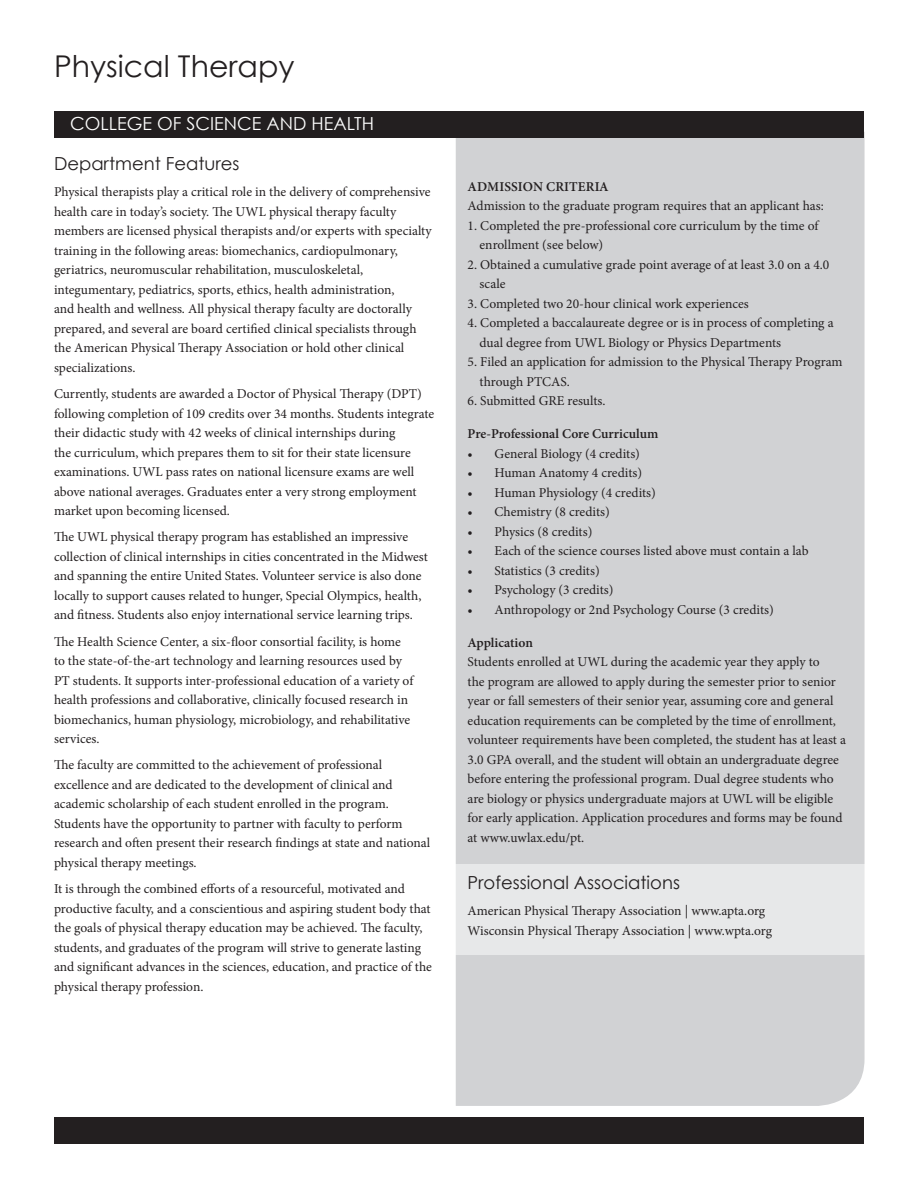
<style>
.page{position:relative;width:918px;height:1188px;background:#fff}
.page>*{position:absolute;margin:0;border:0;box-sizing:border-box;transform-origin:0 0}
.t1{font:30px "Century Gothic";color:#231f20}
.t2{font:18px "Century Gothic";color:#231f20}
.t3{font:18px "Century Gothic";color:#fff}
.t4{font:13.5px/19.5px "Minion Pro";color:#231f20}
.t5{font:600 13.5px "Minion Pro";color:#231f20}
</style>
<div class="page">
<div style="left:456px;top:132px;width:409px;height:974px;background:#d1d2d4"></div>
<div style="left:456px;top:864px;width:409px;height:91px;background:#e7e8e9"></div>
<div style="left:54px;top:1117px;width:810px;height:27px;background:#231f20"></div>
<div style="left:54px;top:111px;width:810px;height:27px;background:#231f20"></div>
<p class="t1" style="left:54px;top:47px;width:242px">Physical Therapy</p>
<p class="t3" style="left:70px;top:112px;width:305px">COLLEGE OF SCIENCE AND HEALTH</p>
<p class="t2" style="left:54px;top:153px;width:187px">Department Features</p>
<p class="t4" style="left:54px;top:182px;width:379px">Physical therapists play a critical role in the delivery of comprehensive health care in today’s society. The UWL physical therapy faculty members are licensed physical therapists and/or experts with specialty training in the following areas: biomechanics, cardiopulmonary, geriatrics, neuromuscular rehabilitation, musculoskeletal, integumentary, pediatrics, sports, ethics, health administration,<br>and health and wellness. All physical therapy faculty are doctorally prepared, and several are board certified clinical specialists through the American Physical Therapy Association or hold other clinical specializations.</p>
<p class="t4" style="left:54px;top:384px;width:382px">Currently, students are awarded a Doctor of Physical Therapy (DPT) following completion of 109 credits over 34 months. Students integrate their didactic study with 42 weeks of clinical internships during<br>the curriculum, which prepares them to sit for their state licensure examinations. UWL pass rates on national licensure exams are well above national averages. Graduates enter a very strong employment market upon becoming licensed.</p>
<p class="t4" style="left:54px;top:527px;width:375px">The UWL physical therapy program has established an impressive collection of clinical internships in cities concentrated in the Midwest and spanning the entire United States. Volunteer service is also done locally to support causes related to hunger, Special Olympics, health, and fitness. Students also enjoy international service learning trips.</p>
<p class="t4" style="left:54px;top:632px;width:361px">The Health Science Center, a six-floor consortial facility, is home to the state-of-the-art technology and learning resources used by PT students. It supports inter-professional education of a variety of health professions and collaborative, clinically focused research in biomechanics, human physiology, microbiology, and rehabilitative services.</p>
<p class="t4" style="left:54px;top:755px;width:378px">The faculty are committed to the achievement of professional excellence and are dedicated to the development of clinical and academic scholarship of each student enrolled in the program.<br>Students have the opportunity to partner with faculty to perform research and often present their research findings at state and national physical therapy meetings.</p>
<p class="t4" style="left:54px;top:879px;width:379px">It is through the combined efforts of a resourceful, motivated and productive faculty, and a conscientious and aspiring student body that the goals of physical therapy education may be achieved. The faculty, students, and graduates of the program will strive to generate lasting and significant advances in the sciences, education, and practice of the physical therapy profession.</p>
<p class="t5" style="left:468px;top:177px;width:143px">ADMISSION CRITERIA</p>
<p class="t4" style="left:468px;top:196px;width:358px">Admission to the graduate program requires that an applicant has:</p>
<p class="t4" style="left:480px;top:216px;width:340px;text-indent:-12px">1. Completed the pre-professional core curriculum by the time of enrollment (see below)</p>
<p class="t4" style="left:480px;top:255px;width:351px;text-indent:-12px">2. Obtained a cumulative grade point average of at least 3.0 on a 4.0 scale</p>
<p class="t4" style="left:468px;top:294px;width:283px">3. Completed two 20-hour clinical work experiences</p>
<p class="t4" style="left:480px;top:313px;width:356px;text-indent:-12px">4. Completed a baccalaureate degree or is in process of completing a dual degree from UWL Biology or Physics Departments</p>
<p class="t4" style="left:480px;top:352px;width:365px;text-indent:-12px">5. Filed an application for admission to the Physical Therapy Program through PTCAS.</p>
<p class="t4" style="left:468px;top:391px;width:140px">6. Submitted GRE results.</p>
<p class="t5" style="left:468px;top:425px;width:192px">Pre-Professional Core Curriculum</p>
<p class="t4" style="left:468px;top:444px;width:174px">• General Biology (4 credits)</p>
<p class="t4" style="left:468px;top:463px;width:176px">• Human Anatomy 4 credits)</p>
<p class="t4" style="left:468px;top:483px;width:190px">• Human Physiology (4 credits)</p>
<p class="t4" style="left:468px;top:502px;width:144px">• Chemistry (8 credits)</p>
<p class="t4" style="left:468px;top:522px;width:126px">• Physics (8 credits)</p>
<p class="t4" style="left:468px;top:541px;width:343px">• Each of the science courses listed above must contain a lab</p>
<p class="t4" style="left:468px;top:561px;width:134px">• Statistics (3 credits)</p>
<p class="t4" style="left:468px;top:580px;width:147px">• Psychology (3 credits)</p>
<p class="t4" style="left:468px;top:600px;width:308px">• Anthropology or 2nd Psychology Course (3 credits)</p>
<p class="t5" style="left:468px;top:633px;width:67px">Application</p>
<p class="t4" style="left:468px;top:652px;width:380px">Students enrolled at UWL during the academic year they apply to<br>the program are allowed to apply during the semester prior to senior year or fall semesters of their senior year, assuming core and general education requirements can be completed by the time of enrollment, volunteer requirements have been completed, the student has at least a 3.0 GPA overall, and the student will obtain an undergraduate degree before entering the professional program. Dual degree students who are biology or physics undergraduate majors at UWL will be eligible for early application. Application procedures and forms may be found at www.uwlax.edu/pt.</p>
<p class="t2" style="left:468px;top:872px;width:214px">Professional Associations</p>
<p class="t4" style="left:468px;top:901px;width:299px">American Physical Therapy Association | www.apta.org</p>
<p class="t4" style="left:468px;top:921px;width:306px">Wisconsin Physical Therapy Association | www.wpta.org</p>
</div>
